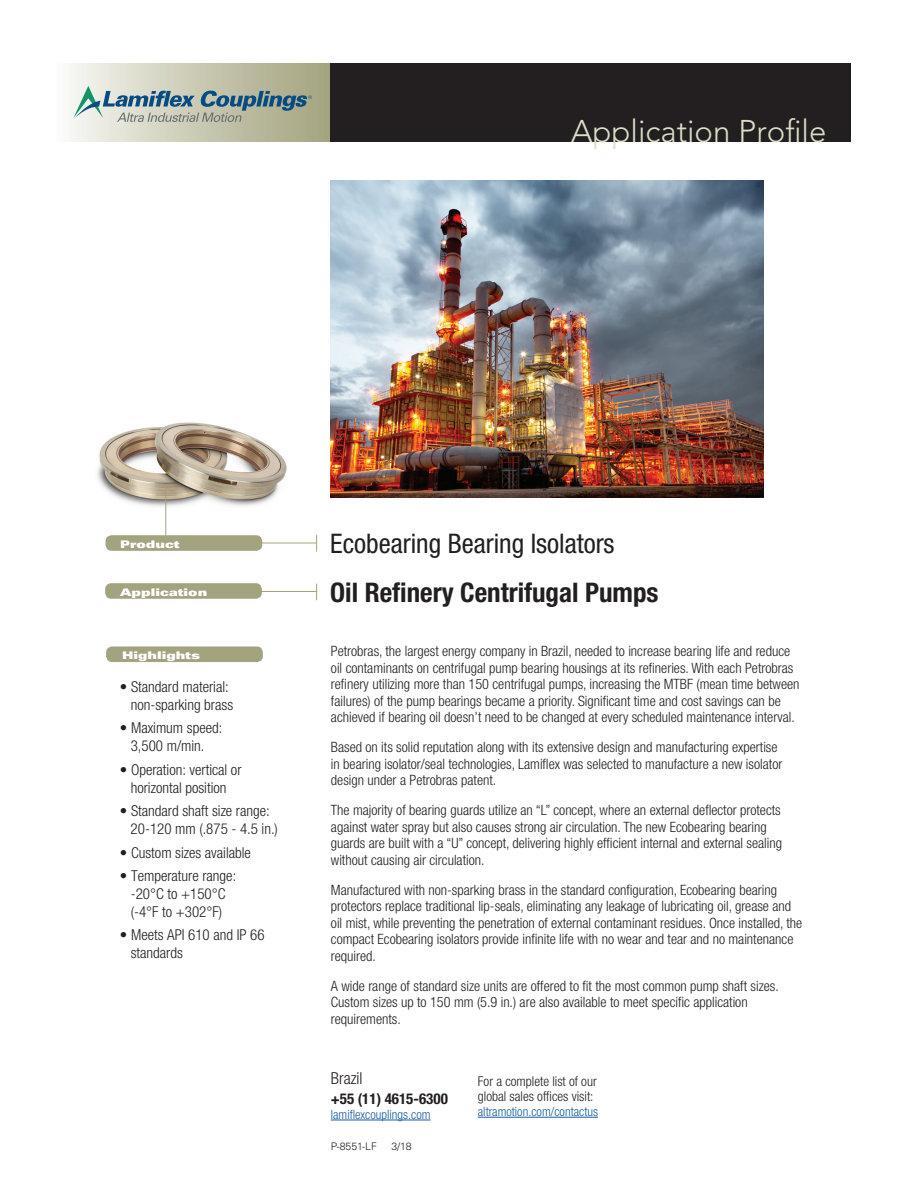
<style>
.page{position:relative;width:918px;height:1188px;background:#fff}
.page>*{position:absolute;margin:0;border:0;box-sizing:border-box;transform-origin:0 0}
.t1{font:300 31.2px "Avenir LT Std";color:#dbdec7}
.t2{font:700 condensed 27px "Helvetica Neue LT Std";color:#231f20}
.t3{font:condensed 27px "Helvetica Neue LT Std";color:#231f20}
.t4{font:300 condensed 16.5px "Helvetica Neue LT Std";color:#231f20}
.t5{font:300 condensed 15px/18px "Helvetica Neue LT Std";color:#231f20;text-align:center}
.t6{font:700 condensed 15px "Helvetica Neue LT Std";color:#231f20}
.t7{font:300 condensed 14.25px/16.5px "Helvetica Neue LT Std";color:#231f20}
.t8{font:300 condensed 13.5px/15px "Helvetica Neue LT Std";color:#231f20}
.t9{font:300 condensed 12.75px "Helvetica Neue LT Std";color:#175d9e}
.t10{font:10.5px "Univers LT Std X Black Ex";color:#fff}
.t11{font:300 10.5px "Univers LT Std";color:#231f20}
</style>
<div class="page">
<div style="left:105px;top:583px;width:157px;height:16px;background:#a4a380;border-radius:6px"></div>
<div style="left:106px;top:535px;width:156px;height:16px;background:#a4a380;border-radius:6px"></div>
<div style="left:54px;top:63px;width:276px;height:79px;background:linear-gradient(to right,#fafaf7,#a2a17c)"></div>
<div style="left:330px;top:63px;width:520px;height:79px;background:#231f20"></div>
<hr style="left:239px;top:543px;width:78px;height:1px;background:#a4a380">
<svg style="left:316px;top:535px;width:1px;height:17px"></svg>
<svg style="left:316px;top:584px;width:1px;height:16px"></svg>
<hr style="left:239px;top:591px;width:78px;height:1px;background:#a4a380">
<img style="left:331px;top:180px;width:433px;height:318px">
<img style="left:97px;top:422px;width:190px;height:90px">
<hr style="left:165px;top:487px;width:1px;height:49px;background:#a4a380">
<div style="left:106px;top:646px;width:157px;height:16px;background:#a4a380;border-radius:6px"></div>
<svg style="left:73px;top:86px;width:239px;height:36px;background:#9eaea9"></svg>
<hr style="left:331px;top:1120px;width:100px;height:1px;background:#175d9e">
<hr style="left:478px;top:1117px;width:120px;height:1px;background:#175d9e">
<h1 class="t1" style="left:571px;top:113px;width:257px">Application Profile</h1>
<p class="t10" style="left:120px;top:538px;width:61px">Product</p>
<p class="t10" style="left:120px;top:586px;width:89px">Application</p>
<p class="t10" style="left:122px;top:649px;width:80px">Highlights</p>
<p class="t5" style="left:120px;top:678px;width:115px;text-align:right">• Standard material: non-sparking brass</p>
<p class="t5" style="left:120px;top:719px;width:104px">• Maximum speed:<br>3,500 m/min.</p>
<p class="t5" style="left:120px;top:760px;width:123px">• Operation: vertical or horizontal position</p>
<p class="t5" style="left:131px;top:802px;width:149px;text-align:left;text-indent:-11px">• Standard shaft size range:<br>20-120 mm (.875 - 4.5 in.)</p>
<p class="t5" style="left:120px;top:843px;width:133px">• Custom sizes available</p>
<p class="t5" style="left:120px;top:867px;width:118px">• Temperature range: -20°C to +150°C (-4°F to +302°F)</p>
<p class="t5" style="left:131px;top:926px;width:135px;text-align:left;text-indent:-11px">• Meets API 610 and IP 66 standards</p>
<h2 class="t3" style="left:330px;top:528px;width:286px">Ecobearing Bearing Isolators</h2>
<h2 class="t2" style="left:330px;top:576px;width:330px">Oil Refinery Centrifugal Pumps</h2>
<p class="t7" style="left:331px;top:643px;width:470px">Petrobras, the largest energy company in Brazil, needed to increase bearing life and reduce oil contaminants on centrifugal pump bearing housings at its refineries. With each Petrobras refinery utilizing more than 150 centrifugal pumps, increasing the MTBF (mean time between failures) of the pump bearings became a priority. Significant time and cost savings can be achieved if bearing oil doesn’t need to be changed at every scheduled maintenance interval.</p>
<p class="t7" style="left:331px;top:739px;width:453px">Based on its solid reputation along with its extensive design and manufacturing expertise in bearing isolator/seal technologies, Lamiflex was selected to manufacture a new isolator design under a Petrobras patent.</p>
<p class="t7" style="left:331px;top:802px;width:453px">The majority of bearing guards utilize an “L” concept, where an external deflector protects against water spray but also causes strong air circulation. The new Ecobearing bearing guards are built with a “U” concept, delivering highly efficient internal and external sealing without causing air circulation.</p>
<p class="t7" style="left:331px;top:881px;width:473px">Manufactured with non-sparking brass in the standard configuration, Ecobearing bearing protectors replace traditional lip-seals, eliminating any leakage of lubricating oil, grease and oil mist, while preventing the penetration of external contaminant residues. Once installed, the compact Ecobearing isolators provide infinite life with no wear and tear and no maintenance required.</p>
<p class="t7" style="left:331px;top:977px;width:449px">A wide range of standard size units are offered to fit the most common pump shaft sizes.<br>Custom sizes up to 150 mm (5.9 in.) are also available to meet specific application requirements.</p>
<p class="t4" style="left:331px;top:1069px;width:33px">Brazil</p>
<p class="t6" style="left:331px;top:1089px;width:119px">+55 (11) 4615-6300</p>
<p class="t9" style="left:331px;top:1107px;width:101px">lamiflexcouplings.com</p>
<p class="t11" style="left:331px;top:1140px;width:48px">P-8551-LF</p>
<p class="t11" style="left:391px;top:1140px;width:22px">3/18</p>
<p class="t8" style="left:478px;top:1074px;width:120px">For a complete list of our global sales offices visit:</p>
<p class="t9" style="left:478px;top:1104px;width:122px">altramotion.com/contactus</p>
</div>
